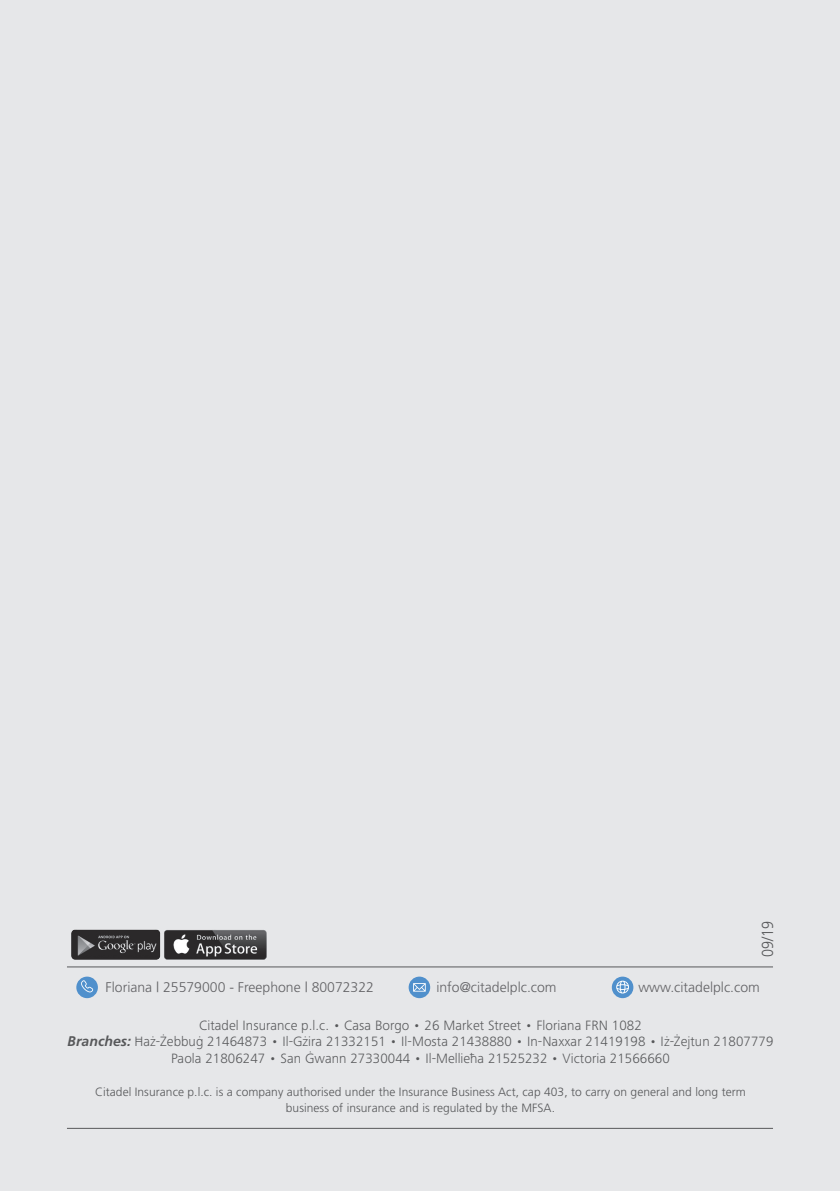
<style>
.page{position:relative;width:840px;height:1191px;background:#fff}
.page>*{position:absolute;margin:0;border:0;box-sizing:border-box;transform-origin:0 0}
.sub_header{font:300 16px "Frutiger";color:#57585a;scale:.9 1}
.t1{font:300 14px "Frutiger Next Pro";letter-spacing:.005em;color:#57585a}
.t2{font:300 14px "Frutiger";color:#636366}
.BODY_TEXT{font:300 12px "Frutiger LT Std";letter-spacing:.005em;color:#57585a}
.s1{font-family:"Frutiger";font-weight:700;font-style:italic}
</style>
<div class="page">
<div style="left:0;top:0;width:839px;height:1191px;background:#e6e7e9"></div>
<div style="left:409px;top:977px;width:20px;height:20px;background:#5090cc;border-radius:50%"></div>
<div style="left:408px;top:976px;width:22px;height:22px;border:2px solid #5090cc;border-radius:50%"></div>
<div style="left:612px;top:977px;width:20px;height:20px;background:#5090cc;border-radius:50%"></div>
<div style="left:611px;top:976px;width:22px;height:22px;border:2px solid #5090cc;border-radius:50%"></div>
<div style="left:77px;top:977px;width:20px;height:20px;background:#5090cc;border-radius:50%"></div>
<div style="left:76px;top:976px;width:22px;height:22px;border:2px solid #5090cc;border-radius:50%"></div>
<hr style="left:67px;top:1128px;width:705px;height:1px;background:#57585a">
<svg style="left:616px;top:980px;width:12px;height:13px"></svg>
<svg style="left:81px;top:980px;width:12px;height:12px"></svg>
<svg style="left:413px;top:983px;width:12px;height:8px"></svg>
<hr style="left:67px;top:966px;width:705px;height:1px;background:#57585a">
<img style="left:71px;top:929px;width:196px;height:31px">
<p class="sub_header" style="left:758px;top:956px;width:42px;rotate:-90deg">09/19</p>
<p class="t2" style="left:105px;top:979px;width:270px">Floriana | 25579000 - Freephone | 80072322</p>
<p class="t2" style="left:436px;top:979px;width:122px">info@citadelplc.com</p>
<p class="t2" style="left:638px;top:979px;width:123px">www.citadelplc.com</p>
<p class="t1" style="left:199px;top:1017px;width:444px">Citadel Insurance p.l.c. • Casa Borgo • 26 Market Street • Floriana FRN 1082</p>
<p class="t1" style="left:67px;top:1033px;width:707px"><span class="s1">Branches:</span> Ħaż-Żebbuġ 21464873 • Il-Gżira 21332151 • Il-Mosta 21438880 • In-Naxxar 21419198 • Iż-Żejtun 21807779</p>
<p class="t1" style="left:171px;top:1050px;width:500px">Paola 21806247 • San Ġwann 27330044 • Il-Mellieħa 21525232 • Victoria 21566660</p>
<p class="BODY_TEXT" style="left:95px;top:1085px;width:652px">Citadel Insurance p.l.c. is a company authorised under the Insurance Business Act, cap 403, to carry on general and long term</p>
<p class="BODY_TEXT" style="left:286px;top:1101px;width:270px">business of insurance and is regulated by the MFSA.</p>
</div>
